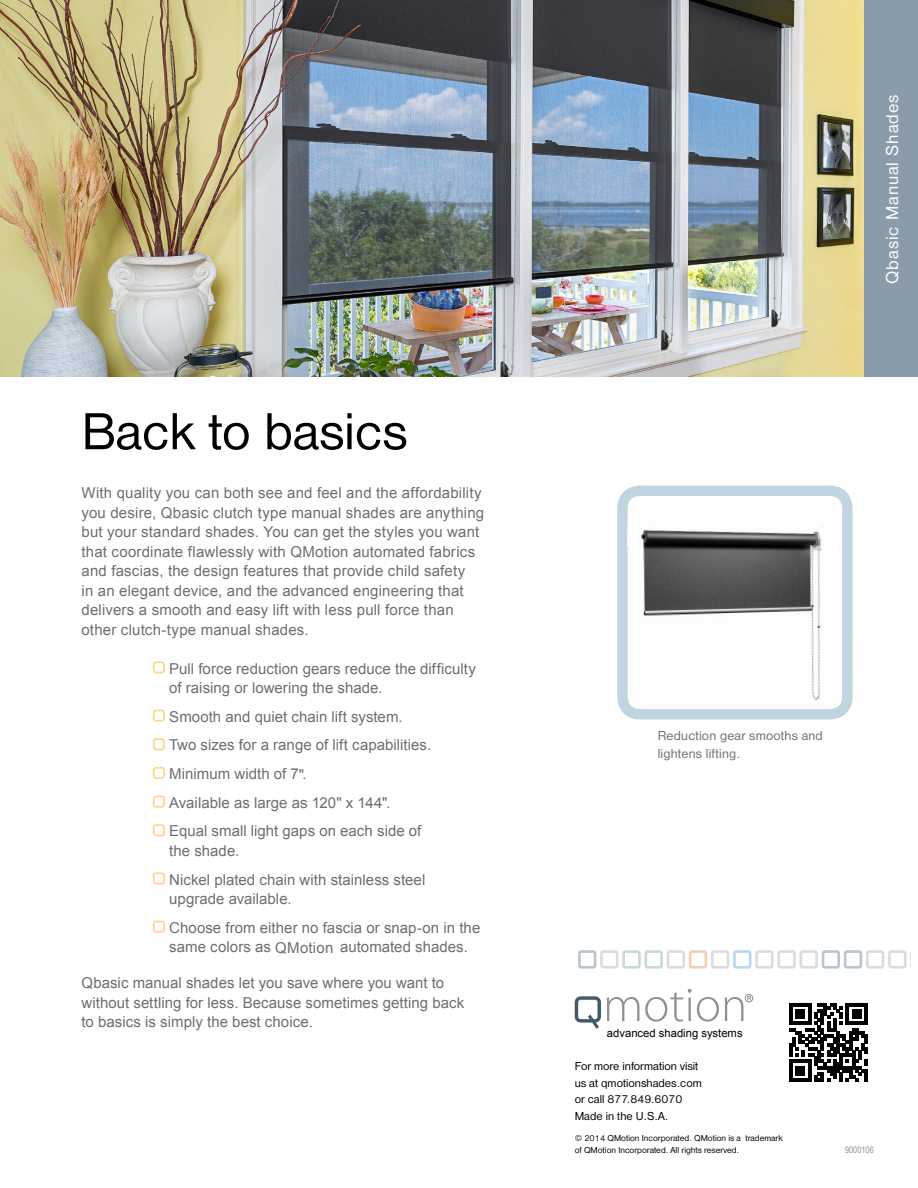
<style>
.page{position:relative;width:918px;height:1188px;background:#fff}
.page>*{position:absolute;margin:0;border:0;box-sizing:border-box;transform-origin:0 0}
.t1{font:54px "Nimbus San D";color:#000}
.t2{font:18px "Nimbus San D";letter-spacing:.05em;color:#fff}
.t3{font:15px/19.5px "Arial";letter-spacing:.005em;color:#6d6e71}
.t4{font:13.5px/18px "Nimbus San D";letter-spacing:.015em;color:#6d6e71}
.t5{font:12px/16.5px "Nimbus San D";color:#000}
.t6{font:11.25px "Arial";color:#000}
.t7{font:9px/12px "Nimbus San D";color:#000}
.t8{font:9px "Arial Narrow";color:#919195}
</style>
<div class="page">
<svg style="left:607px;top:997px;width:32px;height:24px"></svg>
<svg style="left:645px;top:989px;width:74px;height:33px"></svg>
<svg style="left:575px;top:996px;width:26px;height:33px"></svg>
<div style="left:745px;top:994px;width:8px;height:8px;border:1px solid #919195;border-radius:50%"></div>
<svg style="left:725px;top:996px;width:26px;height:25px"></svg>
<svg style="left:755px;top:950px;width:156px;height:19px"></svg>
<div style="left:733px;top:950px;width:18px;height:19px;border:3px solid #b8d7f1;border-radius:2px"></div>
<div style="left:711px;top:950px;width:18px;height:19px;border:3px solid #dcdcdd;border-radius:2px"></div>
<div style="left:689px;top:950px;width:18px;height:19px;border:3px solid #f7cead;border-radius:2px"></div>
<div style="left:667px;top:950px;width:18px;height:19px;border:3px solid #dcdcdd;border-radius:2px"></div>
<svg style="left:622px;top:950px;width:41px;height:19px"></svg>
<div style="left:600px;top:950px;width:19px;height:19px;border:3px solid #dcdcdd;border-radius:2px"></div>
<div style="left:578px;top:950px;width:18px;height:19px;border:3px solid #b9c6cf;border-radius:2px"></div>
<svg style="left:789px;top:1003px;width:79px;height:79px"></svg>
<img style="left:0;top:0;width:865px;height:377px">
<div style="left:153px;top:661px;width:12px;height:13px;border:2px solid #ffd78a;border-radius:3px"></div>
<div style="left:153px;top:710px;width:12px;height:12px;border:2px solid #ffd78a;border-radius:3px"></div>
<div style="left:153px;top:738px;width:12px;height:12px;border:2px solid #ffd78a;border-radius:3px"></div>
<div style="left:153px;top:767px;width:12px;height:12px;border:2px solid #ffd78a;border-radius:3px"></div>
<div style="left:153px;top:796px;width:12px;height:12px;border:2px solid #ffd78a;border-radius:3px"></div>
<div style="left:153px;top:824px;width:12px;height:12px;border:2px solid #ffd78a;border-radius:3px"></div>
<div style="left:153px;top:872px;width:12px;height:13px;border:2px solid #ffd78a;border-radius:3px"></div>
<div style="left:153px;top:921px;width:12px;height:12px;border:2px solid #ffd78a;border-radius:3px"></div>
<div style="left:865px;top:0;width:53px;height:377px;background:#8a9caa"></div>
<img style="left:628px;top:501px;width:214px;height:208px">
<div style="left:617px;top:486px;width:236px;height:234px;border:10px solid #c0d5e0;border-radius:17px"></div>
<svg style="left:627px;top:518px;width:16px;height:29px"></svg>
<svg style="left:820px;top:524px;width:19px;height:27px"></svg>
<h1 class="t1" style="left:82px;top:401px;width:327px">Back to basics</h1>
<p class="t3" style="left:82px;top:483px;width:404px">With quality you can both see and feel and the affordability you desire, Qbasic clutch type manual shades are anything but your standard shades. You can get the styles you want that coordinate flawlessly with QMotion automated fabrics and fascias, the design features that provide child safety<br>in an elegant device, and the advanced engineering that delivers a smooth and easy lift with less pull force than other clutch-type manual shades.</p>
<p class="t3" style="left:169px;top:659px;width:308px">Pull force reduction gears reduce the difficulty of raising or lowering the shade.</p>
<p class="t3" style="left:169px;top:702px;width:263px;line-height:28.7px">Smooth and quiet chain lift system.<br>Two sizes for a range of lift capabilities.<br>Minimum width of 7".<br>Available as large as 120" x 144".<br>Equal small light gaps on each side of</p>
<p class="t3" style="left:169px;top:836px;width:258px;line-height:28.7px">the shade.<br>Nickel plated chain with stainless steel</p>
<p class="t3" style="left:169px;top:885px;width:313px;line-height:28.7px">upgrade available.<br>Choose from either no fascia or snap-on in the</p>
<p class="t3" style="left:169px;top:937px;width:300px">same colors as QMotion automated shades.</p>
<p class="t3" style="left:82px;top:974px;width:384px">Qbasic manual shades let you save where you want to without settling for less. Because sometimes getting back to basics is simply the best choice.</p>
<p class="t2" style="left:882px;top:284px;width:191px;rotate:-90deg">Qbasic Manual Shades</p>
<p class="t4" style="left:658px;top:727px;width:167px">Reduction gear smooths and lightens lifting.</p>
<p class="t6" style="left:607px;top:1026px;width:137px">advanced shading systems</p>
<p class="t5" style="left:575px;top:1058px;width:129px">For more information visit us at qmotionshades.com or call 877.849.6070<br>Made in the U.S.A.</p>
<p class="t7" style="left:575px;top:1132px;width:210px">© 2014 QMotion Incorporated. QMotion is a trademark of QMotion Incorporated. All rights reserved.</p>
<p class="t8" style="left:845px;top:1143px;width:30px">9000106</p>
</div>
